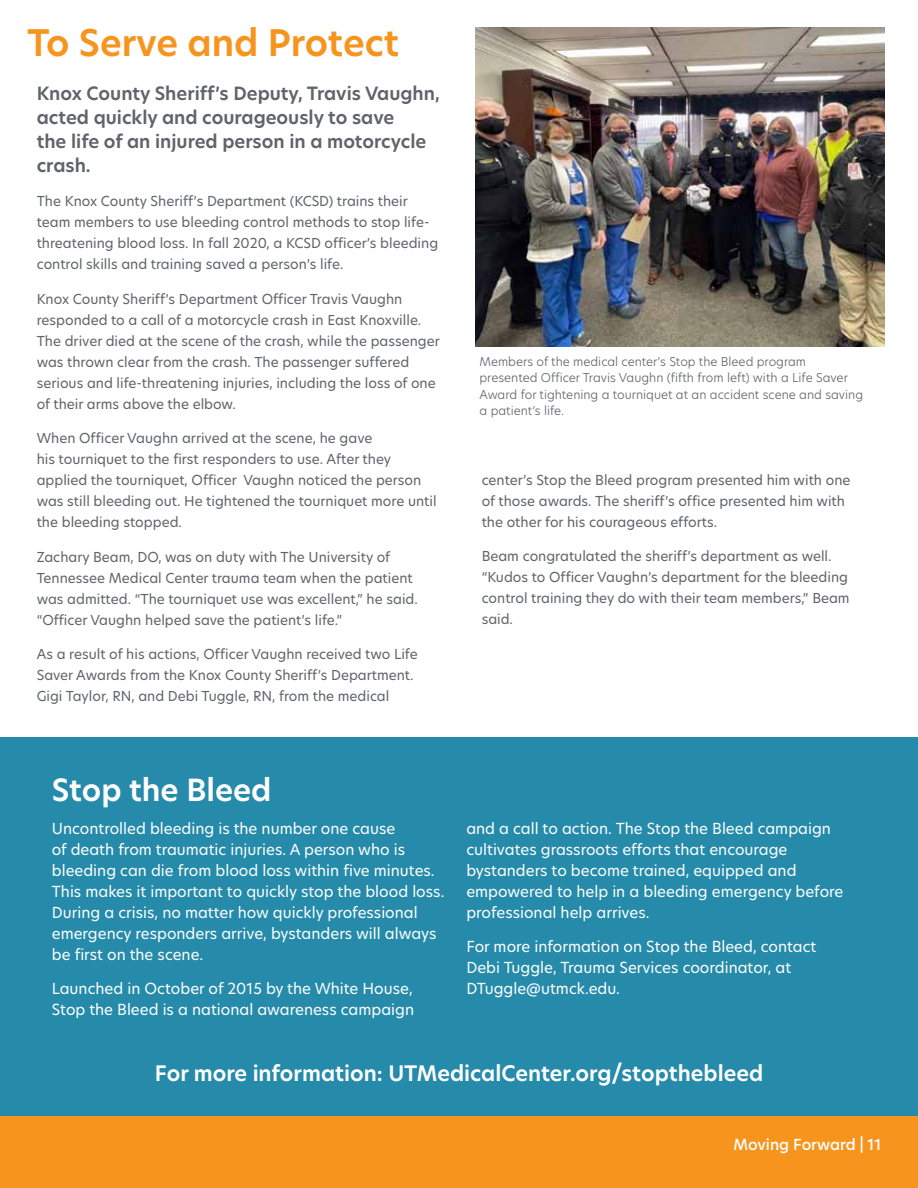
<style>
.page{position:relative;width:918px;height:1188px;background:#fff}
.page>*{position:absolute;margin:0;border:0;box-sizing:border-box;transform-origin:0 0}
.t1{font:600 36px "Hero New";color:#f7941e}
.t2{font:600 30px "Hero New";color:#fff}
.t3{font:600 21px "Hero New";color:#fff}
.t4{font:600 18px/24px "Hero New";color:#5f636a}
.t5{font:15px/21px "Hero New";color:#fff}
.t6{font:500 15px "Hero New";color:#fff}
.t7{font:13.5px/21px "Hero New";color:#5f636a}
.t8{font:300 12px/16.5px "Hero New";color:#5f636a}
</style>
<div class="page">
<div style="left:0;top:738px;width:918px;height:394px;background:#268baa"></div>
<div style="left:0;top:1117px;width:918px;height:71px;background:#f7941e"></div>
<img style="left:475px;top:27px;width:410px;height:320px">
<h1 class="t1" style="left:27px;top:18px;width:374px">To Serve and Protect</h1>
<h3 class="t4" style="left:37px;top:81px;width:405px">Knox County Sheriff’s Deputy, Travis Vaughn, acted quickly and courageously to save<br>the life of an injured person in a motorcycle crash.</h3>
<p class="t7" style="left:37px;top:191px;width:403px">The Knox County Sheriff’s Department (KCSD) trains their team members to use bleeding control methods to stop life&shy;threatening blood loss. In fall 2020, a KCSD officer’s bleeding control skills and training saved a person’s life.</p>
<p class="t7" style="left:37px;top:288px;width:405px">Knox County Sheriff’s Department Officer Travis Vaughn responded to a call of a motorcycle crash in East Knoxville.<br>The driver died at the scene of the crash, while the passenger was thrown clear from the crash. The passenger suffered serious and life-threatening injuries, including the loss of one of their arms above the elbow.</p>
<p class="t7" style="left:37px;top:428px;width:401px">When Officer Vaughn arrived at the scene, he gave<br>his tourniquet to the first responders to use. After they applied the tourniquet, Officer Vaughn noticed the person was still bleeding out. He tightened the tourniquet more until the bleeding stopped.</p>
<p class="t7" style="left:37px;top:546px;width:383px">Zachary Beam, DO, was on duty with The University of Tennessee Medical Center trauma team when the patient was admitted. “The tourniquet use was excellent,” he said. “Officer Vaughn helped save the patient’s life.”</p>
<p class="t7" style="left:37px;top:644px;width:383px">As a result of his actions, Officer Vaughn received two Life<br>Saver Awards from the Knox County Sheriff’s Department.<br>Gigi Taylor, RN, and Debi Tuggle, RN, from the medical</p>
<p class="t8" style="left:480px;top:353px;width:385px">Members of the medical center’s Stop the Bleed program presented Officer Travis Vaughn (fifth from left) with a Life Saver Award for tightening a tourniquet at an accident scene and saving a patient’s life.</p>
<p class="t7" style="left:482px;top:469px;width:370px">center’s Stop the Bleed program presented him with one of those awards. The sheriff’s office presented him with the other for his courageous efforts.</p>
<p class="t7" style="left:482px;top:546px;width:370px">Beam congratulated the sheriff’s department as well. “Kudos to Officer Vaughn’s department for the bleeding control training they do with their team members,” Beam said.</p>
<h2 class="t2" style="left:52px;top:769px;width:221px">Stop the Bleed</h2>
<p class="t5" style="left:52px;top:818px;width:394px">Uncontrolled bleeding is the number one cause<br>of death from traumatic injuries. A person who is bleeding can die from blood loss within five minutes.<br>This makes it important to quickly stop the blood loss.<br>During a crisis, no matter how quickly professional emergency responders arrive, bystanders will always be first on the scene.</p>
<p class="t5" style="left:52px;top:978px;width:364px">Launched in October of 2015 by the White House,<br>Stop the Bleed is a national awareness campaign</p>
<p class="t5" style="left:466px;top:818px;width:379px">and a call to action. The Stop the Bleed campaign cultivates grassroots efforts that encourage bystanders to become trained, equipped and empowered to help in a bleeding emergency before professional help arrives.</p>
<p class="t5" style="left:466px;top:936px;width:352px">For more information on Stop the Bleed, contact<br>Debi Tuggle, Trauma Services coordinator, at<br>DTuggle@utmck.edu.</p>
<h3 class="t3" style="left:155px;top:1059px;width:610px">For more information: UTMedicalCenter.org/stopthebleed</h3>
<p class="t6" style="left:734px;top:1134px;width:149px">Moving Forward | 11</p>
</div>
